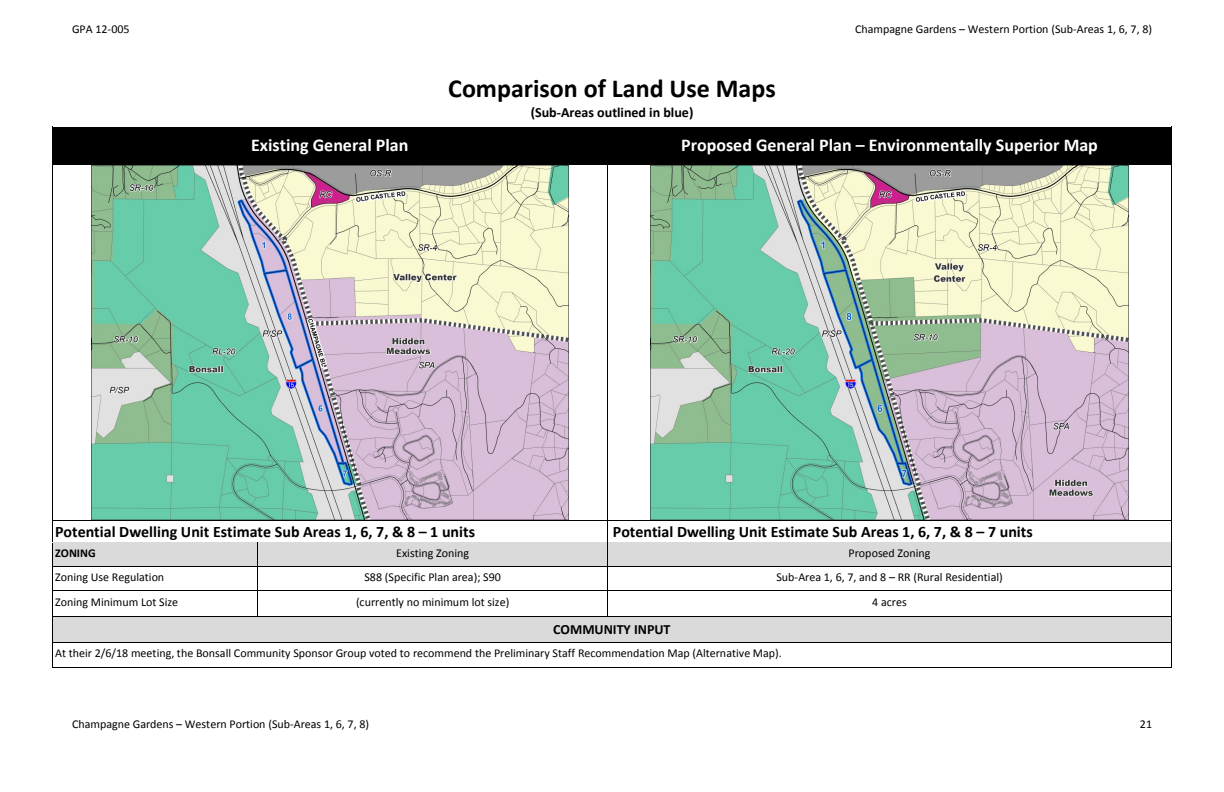
<style>
.page{position:relative;width:1224px;height:792px;background:#fff}
.page>*{position:absolute;margin:0;border:0;box-sizing:border-box;transform-origin:0 0}
.t1{font:700 26px "Calibri";color:#000}
.t2{font:700 18px "Calibri";color:#fff}
.t3{font:700 16px "Calibri";color:#000}
.t4{font:700 14px "Calibri";color:#000}
.t5{font:12px "Calibri";color:#000}
.t6{font:700 12px "Calibri";color:#000}
</style>
<div class="page">
<div style="left:52px;top:127px;width:555px;height:37px;background:#000"></div>
<div style="left:608px;top:128px;width:564px;height:36px;background:#000"></div>
<hr style="left:608px;top:127px;width:564px;height:1px;background:#000">
<hr style="left:607px;top:128px;width:1px;height:36px;background:#000">
<hr style="left:1172px;top:128px;width:1px;height:36px;background:#000">
<hr style="left:52px;top:164px;width:555px;height:1px;background:#000">
<hr style="left:608px;top:164px;width:564px;height:1px;background:#000">
<hr style="left:52px;top:166px;width:1px;height:354px;background:#000">
<hr style="left:607px;top:166px;width:1px;height:354px;background:#000">
<hr style="left:1172px;top:166px;width:1px;height:354px;background:#000">
<hr style="left:52px;top:520px;width:555px;height:1px;background:#000">
<hr style="left:608px;top:520px;width:564px;height:1px;background:#000">
<div style="left:52px;top:542px;width:206px;height:24px;background:#dadada"></div>
<div style="left:258px;top:543px;width:349px;height:22px;background:#dadada"></div>
<div style="left:608px;top:543px;width:564px;height:22px;background:#dadada"></div>
<hr style="left:258px;top:542px;width:349px;height:1px;background:#dadada">
<hr style="left:608px;top:542px;width:564px;height:1px;background:#dadada">
<hr style="left:258px;top:565px;width:350px;height:1px;background:#dadada">
<hr style="left:608px;top:565px;width:564px;height:1px;background:#dadada">
<hr style="left:52px;top:566px;width:206px;height:1px;background:#000">
<hr style="left:258px;top:566px;width:349px;height:1px;background:#000">
<hr style="left:608px;top:566px;width:564px;height:1px;background:#000">
<hr style="left:52px;top:591px;width:206px;height:1px;background:#000">
<hr style="left:258px;top:591px;width:349px;height:1px;background:#000">
<hr style="left:608px;top:591px;width:564px;height:1px;background:#000">
<div style="left:52px;top:617px;width:1120px;height:25px;background:#dadada"></div>
<hr style="left:52px;top:616px;width:206px;height:1px;background:#000">
<hr style="left:258px;top:616px;width:349px;height:1px;background:#000">
<svg style="left:607px;top:520px;width:1px;height:97px"></svg>
<hr style="left:608px;top:616px;width:564px;height:1px;background:#000">
<hr style="left:52px;top:642px;width:1120px;height:1px;background:#000">
<svg style="left:52px;top:521px;width:1px;height:146px"></svg>
<hr style="left:52px;top:667px;width:1120px;height:1px;background:#000">
<img style="left:91px;top:166px;width:478px;height:353px">
<img style="left:651px;top:166px;width:477px;height:353px">
<p class="t5" style="left:72px;top:21px;width:59px">GPA 12-005</p>
<p class="t5" style="left:855px;top:21px;width:299px">Champagne Gardens – Western Portion (Sub-Areas 1, 6, 7, 8)</p>
<h1 class="t1" style="left:448px;top:71px;width:329px">Comparison of Land Use Maps</h1>
<h1 class="t4" style="left:531px;top:103px;width:164px">(Sub-Areas outlined in blue)</h1>
<p class="t2" style="left:251px;top:134px;width:159px">Existing General Plan</p>
<p class="t2" style="left:681px;top:134px;width:418px">Proposed General Plan – Environmentally Superior Map</p>
<p class="t3" style="left:55px;top:521px;width:422px">Potential Dwelling Unit Estimate Sub Areas 1, 6, 7, &amp; 8 – 1 units</p>
<p class="t3" style="left:613px;top:521px;width:422px">Potential Dwelling Unit Estimate Sub Areas 1, 6, 7, &amp; 8 – 7 units</p>
<p class="t6" style="left:55px;top:546px;width:42px">ZONING</p>
<p class="t5" style="left:396px;top:546px;width:74px">Existing Zoning</p>
<p class="t5" style="left:849px;top:546px;width:84px">Proposed Zoning</p>
<p class="t5" style="left:55px;top:570px;width:111px">Zoning Use Regulation</p>
<p class="t5" style="left:364px;top:570px;width:138px">S88 (Specific Plan area); S90</p>
<p class="t5" style="left:776px;top:570px;width:228px">Sub-Area 1, 6, 7, and 8 – RR (Rural Residential)</p>
<p class="t5" style="left:55px;top:595px;width:124px">Zoning Minimum Lot Size</p>
<p class="t5" style="left:356px;top:595px;width:155px">(currently no minimum lot size)</p>
<p class="t5" style="left:872px;top:595px;width:36px">4 acres</p>
<p class="t4" style="left:553px;top:620px;width:119px">COMMUNITY INPUT</p>
<p class="t5" style="left:55px;top:646px;width:728px">At their 2/6/18 meeting, the Bonsall Community Sponsor Group voted to recommend the Preliminary Staff Recommendation Map (Alternative Map).</p>
<p class="t5" style="left:72px;top:717px;width:299px">Champagne Gardens – Western Portion (Sub-Areas 1, 6, 7, 8)</p>
<p class="t5" style="left:1140px;top:717px;width:14px">21</p>
</div>
